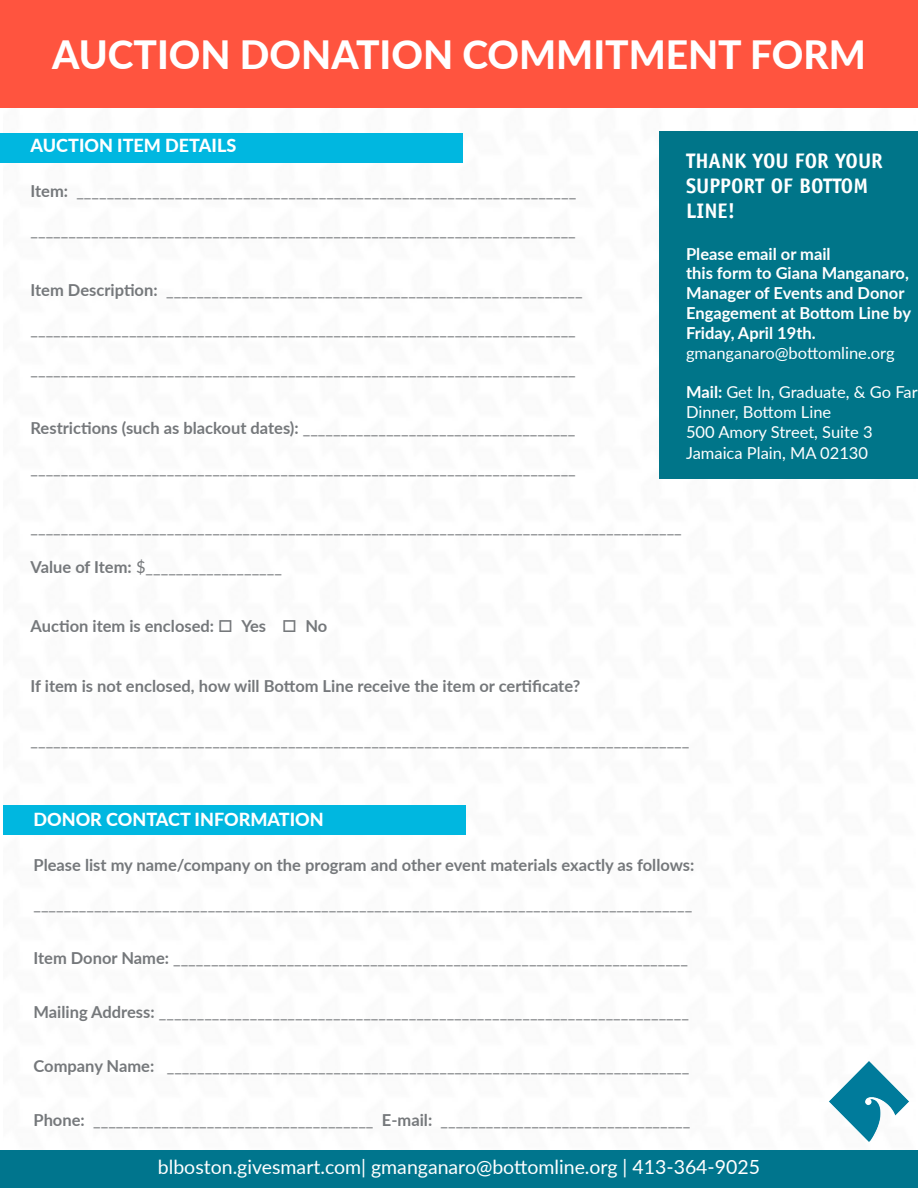
<style>
.page{position:relative;width:918px;height:1188px;background:#fff}
.page>*{position:absolute;margin:0;border:0;box-sizing:border-box;transform-origin:0 0}
.t1{font:800 39px "Lato";color:#fff}
.t2{font:700 21px/25.2px "Officina Sans LT";color:#fff}
.t3{font:19.5px "Lato";color:#fff}
.t4{font:800 18px "Lato";color:#fff}
.t5{font:16.5px "Lato";color:#75787b}
.t6{font:700 16.5px "Lato";color:#75787b}
.t7{font:16.5px/19.8px "Lato";color:#fff}
.t8{font:700 16.5px/19.8px "Lato";color:#fff}
.s1{font-weight:700}
</style>
<div class="page">
<div style="left:0;top:0;width:918px;height:108px;background:#ff543f"></div>
<div style="left:0;top:1150px;width:918px;height:38px;background:#00758d"></div>
<img style="left:829px;top:1061px;width:80px;height:81px">
<div style="left:659px;top:132px;width:259px;height:347px;background:#007589"></div>
<div style="left:0;top:133px;width:463px;height:29px;background:#00b7e0"></div>
<div style="left:3px;top:805px;width:463px;height:29px;background:#00b7e0"></div>
<p class="t1" style="left:52px;top:26px;width:815px">AUCTION DONATION COMMITMENT FORM</p>
<p class="t4" style="left:31px;top:132px;width:207px">AUCTION ITEM DETAILS</p>
<p class="t5" style="left:31px;top:179px;width:547px"><span class="s1">Item:</span> __________________________________________________________________</p>
<p class="t5" style="left:31px;top:218px;width:547px">________________________________________________________________________</p>
<p class="t5" style="left:31px;top:278px;width:554px"><span class="s1">Item Description:</span> _______________________________________________________</p>
<p class="t5" style="left:31px;top:317px;width:547px">________________________________________________________________________</p>
<p class="t5" style="left:31px;top:357px;width:547px">________________________________________________________________________</p>
<p class="t5" style="left:31px;top:416px;width:546px"><span class="s1">Restrictions (such as blackout dates):</span> ____________________________________</p>
<p class="t5" style="left:31px;top:456px;width:547px">________________________________________________________________________</p>
<p class="t2" style="left:686px;top:148px;width:198px">THANK YOU FOR YOUR</p>
<p class="t2" style="left:686px;top:173px;width:184px">SUPPORT OF BOTTOM<br>LINE!</p>
<p class="t8" style="left:686px;top:243px;width:146px">Please email or mail</p>
<p class="t8" style="left:686px;top:263px;width:227px">this form to Giana Manganaro,<br>Manager of Events and Donor<br>Engagement at Bottom Line by<br>Friday, April 19th.</p>
<p class="t7" style="left:686px;top:342px;width:210px">gmanganaro@bottomline.org</p>
<p class="t7" style="left:686px;top:382px;width:233px"><span class="s1">Mail:</span> Get In, Graduate, &amp; Go Far<br>Dinner, Bottom Line</p>
<p class="t7" style="left:686px;top:421px;width:188px">500 Amory Street, Suite 3</p>
<p class="t7" style="left:686px;top:443px;width:183px">Jamaica Plain, MA 02130</p>
<p class="t5" style="left:31px;top:515px;width:653px">______________________________________________________________________________________</p>
<p class="t5" style="left:31px;top:555px;width:253px"><span class="s1">Value of Item:</span> $__________________</p>
<p class="t6" style="left:31px;top:614px;width:298px">Auction item is enclosed: □ Yes □ No</p>
<p class="t6" style="left:31px;top:673px;width:551px">If item is not enclosed, how will Bottom Line receive the item or certificate?</p>
<p class="t5" style="left:31px;top:728px;width:660px">_______________________________________________________________________________________</p>
<p class="t4" style="left:33px;top:806px;width:292px">DONOR CONTACT INFORMATION</p>
<p class="t6" style="left:33px;top:852px;width:662px">Please list my name/company on the program and other event materials exactly as follows:</p>
<p class="t5" style="left:33px;top:892px;width:660px">_______________________________________________________________________________________</p>
<p class="t5" style="left:33px;top:946px;width:656px"><span class="s1">Item Donor Name:</span> ____________________________________________________________________</p>
<p class="t5" style="left:33px;top:1000px;width:657px"><span class="s1">Mailing Address:</span> ______________________________________________________________________</p>
<p class="t5" style="left:33px;top:1054px;width:657px"><span class="s1">Company Name:</span> _____________________________________________________________________</p>
<p class="t5" style="left:33px;top:1108px;width:658px"><span class="s1">Phone:</span> _____________________________________ <span class="s1">E-mail:</span> _________________________________</p>
<p class="t3" style="left:158px;top:1153px;width:604px">blboston.givesmart.com| gmanganaro@bottomline.org | 413-364-9025</p>
</div>
